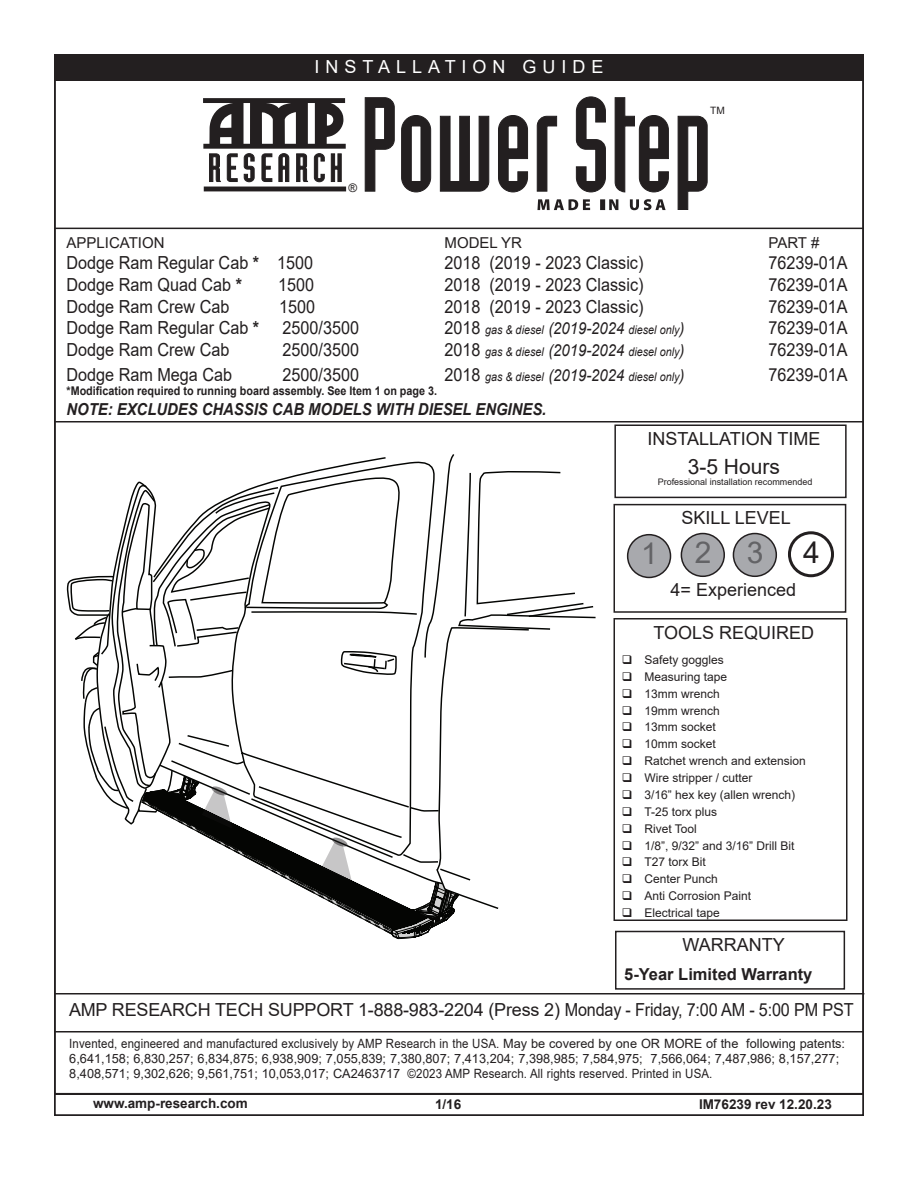
<style>
.page{position:relative;width:918px;height:1188px;background:#fff}
.page>*{position:absolute;margin:0;border:0;box-sizing:border-box;transform-origin:0 0}
.t1{font:30px "Arial";color:#636366}
.t2{font:30px "Arial";color:#231f20}
.t3{font:21px "Arial";color:#231f20}
.t4{font:18px "Arial";color:#231f20;scale:.9 1}
.t5{font:18px "Arial";color:#231f20}
.t6{font:18px "Arial";letter-spacing:.33em;color:#fff}
.t7{font:italic 700 16.5px "Arial";color:#231f20;scale:.9 1}
.t8{font:700 16.5px "Arial";color:#231f20}
.t9{font:15px "Arial";color:#231f20}
.t10{font:700 13.5px "Arial";color:#231f20}
.t11{font:12.75px/15.3px "Arial";color:#231f20;scale:.9 1}
.t12{font:12px "Arial";color:#231f20}
.t13{font:italic 12px "Arial";color:#231f20;scale:.9 1}
.t14{font:700 12px "Arial";color:#231f20;scale:.9 1}
.t15{font:11.85px "Arial";color:#231f20}
.t16{font:10.05px "Arial";color:#231f20}
.t17{font:9px "Arial";color:#231f20}
.s1{font-weight:700}
.s2{font-style:normal;font-size:18px}
.s3{font-size:16.5px}
</style>
<div class="page">
<div style="left:54px;top:55px;width:809px;height:26px;background:#231f20"></div>
<hr style="left:54px;top:421px;width:810px;height:2px;background:#231f20">
<div style="left:54px;top:1094px;width:810px;height:22px;border:2px solid #231f20"></div>
<div style="left:54px;top:54px;width:810px;height:27px;border:2px solid #231f20"></div>
<hr style="left:54px;top:228px;width:810px;height:1px;background:#231f20">
<hr style="left:54px;top:1031px;width:810px;height:2px;background:#231f20">
<hr style="left:54px;top:993px;width:810px;height:1px;background:#231f20">
<svg style="left:250px;top:103px;width:58px;height:41px"></svg>
<svg style="left:315px;top:103px;width:28px;height:41px"></svg>
<svg style="left:209px;top:103px;width:35px;height:41px"></svg>
<svg style="left:209px;top:153px;width:46px;height:30px"></svg>
<svg style="left:261px;top:153px;width:29px;height:29px"></svg>
<svg style="left:296px;top:153px;width:46px;height:30px"></svg>
<div style="left:203px;top:144px;width:143px;height:5px;background:#231f20"></div>
<div style="left:203px;top:98px;width:142px;height:5px;background:#231f20"></div>
<hr style="left:204px;top:187px;width:142px;height:4px;background:#231f20">
<svg style="left:364px;top:96px;width:344px;height:114px"></svg>
<svg style="left:66px;top:454px;width:530px;height:485px"></svg>
<div style="left:614px;top:618px;width:234px;height:303px;border:2px solid #231f20"></div>
<div style="left:614px;top:504px;width:232px;height:109px;border:2px solid #231f20"></div>
<div style="left:628px;top:535px;width:43px;height:42px;background:#a8a9ad;border-radius:50%"></div>
<div style="left:627px;top:534px;width:44px;height:44px;border:2px solid #231f20;border-radius:50%"></div>
<div style="left:681px;top:534px;width:43px;height:42px;background:#a8a9ad;border-radius:50%"></div>
<div style="left:681px;top:533px;width:44px;height:44px;border:2px solid #231f20;border-radius:50%"></div>
<div style="left:733px;top:534px;width:43px;height:42px;background:#a8a9ad;border-radius:50%"></div>
<div style="left:733px;top:533px;width:44px;height:44px;border:2px solid #231f20;border-radius:50%"></div>
<div style="left:788px;top:531px;width:46px;height:46px;border:3px solid #231f20;border-radius:50%"></div>
<div style="left:614px;top:424px;width:233px;height:74px;border:2px solid #231f20"></div>
<div style="left:615px;top:931px;width:230px;height:59px;border:2px solid #231f20"></div>
<h3 class="t6" style="left:315px;top:54px;width:290px">INSTALLATION GUIDE</h3>
<p class="t15" style="left:349px;top:180px;width:10px">®</p>
<p class="t16" style="left:710px;top:104px;width:16px">TM</p>
<p class="t9" style="left:67px;top:232px;width:100px">APPLICATION</p>
<p class="t9" style="left:445px;top:232px;width:79px">MODEL YR</p>
<p class="t9" style="left:769px;top:232px;width:52px">PART #</p>
<h3 class="t4" style="left:67px;top:251px;width:276px">Dodge Ram Regular Cab <span class="s1">*</span> 1500</h3>
<h3 class="t4" style="left:445px;top:251px;width:223px">2018 (2019 - 2023 Classic)</h3>
<h3 class="t4" style="left:769px;top:251px;width:90px">76239-01A</h3>
<h3 class="t4" style="left:67px;top:272px;width:197px">Dodge Ram Quad Cab <span class="s1">*</span></h3>
<h3 class="t4" style="left:278px;top:272px;width:42px">1500</h3>
<h3 class="t4" style="left:445px;top:272px;width:223px">2018 (2019 - 2023 Classic)</h3>
<h3 class="t4" style="left:769px;top:272px;width:90px">76239-01A</h3>
<h3 class="t4" style="left:67px;top:294px;width:183px">Dodge Ram Crew Cab</h3>
<h3 class="t4" style="left:279px;top:294px;width:42px">1500</h3>
<h3 class="t4" style="left:445px;top:294px;width:223px">2018 (2019 - 2023 Classic)</h3>
<h3 class="t4" style="left:769px;top:294px;width:90px">76239-01A</h3>
<h3 class="t4" style="left:67px;top:316px;width:216px">Dodge Ram Regular Cab <span class="s1">*</span></h3>
<h3 class="t4" style="left:283px;top:316px;width:87px">2500/3500</h3>
<p class="t13" style="left:445px;top:322px;width:268px"><span class="s2">2018</span> gas &amp; diesel <span class="s3">(2019-2024</span> diesel only<span class="s3">)</span></p>
<h3 class="t4" style="left:769px;top:316px;width:90px">76239-01A</h3>
<h3 class="t4" style="left:67px;top:337px;width:183px">Dodge Ram Crew Cab</h3>
<h3 class="t4" style="left:283px;top:337px;width:87px">2500/3500</h3>
<p class="t13" style="left:445px;top:344px;width:268px"><span class="s2">2018</span> gas &amp; diesel <span class="s3">(2019-2024</span> diesel only<span class="s3">)</span></p>
<h3 class="t4" style="left:769px;top:337px;width:90px">76239-01A</h3>
<h3 class="t4" style="left:67px;top:362px;width:186px">Dodge Ram Mega Cab</h3>
<h3 class="t4" style="left:283px;top:362px;width:87px">2500/3500</h3>
<p class="t13" style="left:445px;top:369px;width:268px"><span class="s2">2018</span> gas &amp; diesel <span class="s3">(2019-2024</span> diesel only<span class="s3">)</span></p>
<h3 class="t4" style="left:769px;top:362px;width:90px">76239-01A</h3>
<p class="t14" style="left:67px;top:383px;width:413px">*Modification required to running board assembly. See Item 1 on page 3.</p>
<p class="t7" style="left:67px;top:398px;width:535px">NOTE: EXCLUDES CHASSIS CAB MODELS WITH DIESEL ENGINES.</p>
<h3 class="t5" style="left:647px;top:426px;width:175px">INSTALLATION TIME</h3>
<h2 class="t3" style="left:688px;top:452px;width:94px">3-5 Hours</h2>
<p class="t17" style="left:658px;top:476px;width:156px">Professional installation recommended</p>
<h3 class="t5" style="left:681px;top:506px;width:111px">SKILL LEVEL</h3>
<h1 class="t1" style="left:641px;top:532px;width:124px">123</h1>
<h1 class="t2" style="left:803px;top:531px;width:18px">4</h1>
<h3 class="t5" style="left:671px;top:578px;width:127px">4= Experienced</h3>
<h3 class="t5" style="left:654px;top:620px;width:162px">TOOLS REQUIRED</h3>
<p class="t12" style="left:622px;top:651px;width:104px">❑ Safety goggles</p>
<p class="t12" style="left:622px;top:668px;width:107px">❑ Measuring tape</p>
<p class="t12" style="left:622px;top:685px;width:100px">❑ 13mm wrench</p>
<p class="t12" style="left:622px;top:702px;width:100px">❑ 19mm wrench</p>
<p class="t12" style="left:622px;top:719px;width:96px">❑ 13mm socket</p>
<p class="t12" style="left:622px;top:736px;width:96px">❑ 10mm socket</p>
<p class="t12" style="left:622px;top:753px;width:186px">❑ Ratchet wrench and extension</p>
<p class="t12" style="left:622px;top:770px;width:132px">❑ Wire stripper / cutter</p>
<p class="t12" style="left:622px;top:786px;width:175px">❑ 3/16” hex key (allen wrench)</p>
<p class="t12" style="left:622px;top:803px;width:97px">❑ T-25 torx plus</p>
<p class="t12" style="left:622px;top:820px;width:77px">❑ Rivet Tool</p>
<p class="t12" style="left:622px;top:837px;width:174px">❑ 1/8”, 9/32” and 3/16” Drill Bit</p>
<p class="t12" style="left:622px;top:854px;width:86px">❑ T27 torx Bit</p>
<p class="t12" style="left:622px;top:871px;width:98px">❑ Center Punch</p>
<p class="t12" style="left:622px;top:888px;width:131px">❑ Anti Corrosion Paint</p>
<p class="t12" style="left:622px;top:905px;width:100px">❑ Electrical tape</p>
<h3 class="t5" style="left:682px;top:933px;width:104px">WARRANTY</h3>
<p class="t8" style="left:624px;top:962px;width:190px">5-Year Limited Warranty</p>
<h3 class="t5" style="left:69px;top:997px;width:786px">AMP RESEARCH TECH SUPPORT 1-888-983-2204 (Press 2) Monday - Friday, 7:00 AM - 5:00 PM PST</h3>
<p class="t11" style="left:69px;top:1036px;width:864px">Invented, engineered and manufactured exclusively by AMP Research in the USA. May be covered by one OR MORE of the following patents:<br>6,641,158; 6,830,257; 6,834,875; 6,938,909; 7,055,839; 7,380,807; 7,413,204; 7,398,985; 7,584,975; 7,566,064; 7,487,986; 8,157,277;<br>8,408,571; 9,302,626; 9,561,751; 10,053,017; CA2463717 ©2023 AMP Research. All rights reserved. Printed in USA.</p>
<p class="t10" style="left:93px;top:1094px;width:156px">www.amp-research.com</p>
<p class="t10" style="left:435px;top:1095px;width:28px">1/16</p>
<p class="t10" style="left:699px;top:1095px;width:134px">IM76239 rev 12.20.23</p>
</div>
